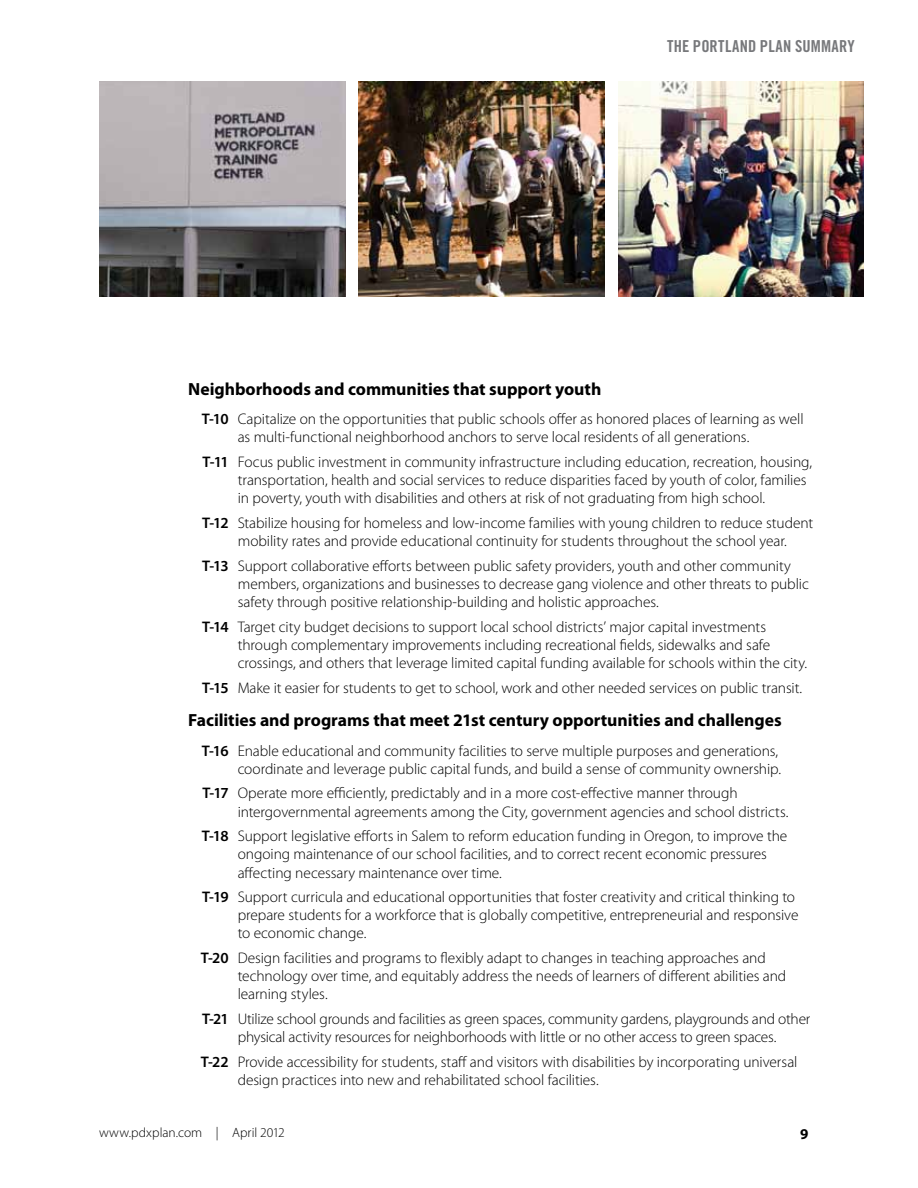
<style>
.page{position:relative;width:918px;height:1188px;background:#fff}
.page>*{position:absolute;margin:0;border:0;box-sizing:border-box;transform-origin:0 0}
.t1{font:700 17.7px "Myriad Pro";letter-spacing:-.005em;color:#000}
.t2{font:16.5px "Trade Gothic LT Std Bd Cn 20";letter-spacing:.015em;color:#77787b}
.t3{font:300 15.3px/18px "Myriad Pro";letter-spacing:-.005em;color:#000}
.t4{font:700 15px "Myriad Pro";color:#000}
.t5{font:300 13.5px "Myriad Pro";letter-spacing:.005em;color:#000}
.s1{font-weight:600}
</style>
<div class="page">
<img style="left:618px;top:81px;width:246px;height:216px">
<img style="left:358px;top:81px;width:246px;height:216px">
<img style="left:99px;top:81px;width:246px;height:216px">
<p class="t2" style="left:667px;top:37px;width:189px">THE PORTLAND PLAN SUMMARY</p>
<p class="t1" style="left:188px;top:377px;width:415px">Neighborhoods and communities that support youth</p>
<p class="t3" style="left:238px;top:410px;width:567px;text-indent:-36px"><span class="s1">T-10</span> Capitalize on the opportunities that public schools offer as honored places of learning as well as multi-functional neighborhood anchors to serve local residents of all generations.</p>
<p class="t3" style="left:238px;top:453px;width:576px;text-indent:-35px"><span class="s1">T-11</span> Focus public investment in community infrastructure including education, recreation, housing, transportation, health and social services to reduce disparities faced by youth of color, families in poverty, youth with disabilities and others at risk of not graduating from high school.</p>
<p class="t3" style="left:202px;top:514px;width:613px;text-align:center"><span class="s1">T-12</span> Stabilize housing for homeless and low-income families with young children to reduce student mobility rates and provide educational continuity for students throughout the school year.</p>
<p class="t3" style="left:238px;top:556px;width:573px;text-indent:-36px"><span class="s1">T-13</span> Support collaborative efforts between public safety providers, youth and other community members, organizations and businesses to decrease gang violence and other threats to public safety through positive relationship-building and holistic approaches.</p>
<p class="t3" style="left:238px;top:617px;width:571px;text-indent:-36px"><span class="s1">T-14</span> Target city budget decisions to support local school districts’ major capital investments through complementary improvements including recreational fields, sidewalks and safe crossings, and others that leverage limited capital funding available for schools within the city.</p>
<p class="t3" style="left:202px;top:678px;width:602px"><span class="s1">T-15</span> Make it easier for students to get to school, work and other needed services on public transit.</p>
<p class="t1" style="left:188px;top:709px;width:595px">Facilities and programs that meet 21st century opportunities and challenges</p>
<p class="t3" style="left:202px;top:741px;width:581px;text-align:right"><span class="s1">T-16</span> Enable educational and community facilities to serve multiple purposes and generations, coordinate and leverage public capital funds, and build a sense of community ownership.</p>
<p class="t3" style="left:238px;top:784px;width:552px;text-indent:-35px"><span class="s1">T-17</span> Operate more efficiently, predictably and in a more cost-effective manner through intergovernmental agreements among the City, government agencies and school districts.</p>
<p class="t3" style="left:238px;top:827px;width:551px;text-indent:-36px"><span class="s1">T-18</span> Support legislative efforts in Salem to reform education funding in Oregon, to improve the ongoing maintenance of our school facilities, and to correct recent economic pressures affecting necessary maintenance over time.</p>
<p class="t3" style="left:238px;top:888px;width:562px;text-indent:-36px"><span class="s1">T-19</span> Support curricula and educational opportunities that foster creativity and critical thinking to prepare students for a workforce that is globally competitive, entrepreneurial and responsive to economic change.</p>
<p class="t3" style="left:238px;top:949px;width:550px;text-indent:-37px"><span class="s1">T-20</span> Design facilities and programs to flexibly adapt to changes in teaching approaches and technology over time, and equitably address the needs of learners of different abilities and learning styles.</p>
<p class="t3" style="left:202px;top:1010px;width:610px;text-align:center"><span class="s1">T-21</span> Utilize school grounds and facilities as green spaces, community gardens, playgrounds and other physical activity resources for neighborhoods with little or no other access to green spaces.</p>
<p class="t3" style="left:238px;top:1053px;width:561px;text-indent:-37px"><span class="s1">T-22</span> Provide accessibility for students, staff and visitors with disabilities by incorporating universal design practices into new and rehabilitated school facilities.</p>
<p class="t5" style="left:99px;top:1125px;width:187px">www.pdxplan.com | April 2012</p>
<p class="t4" style="left:800px;top:1124px;width:10px">9</p>
</div>
